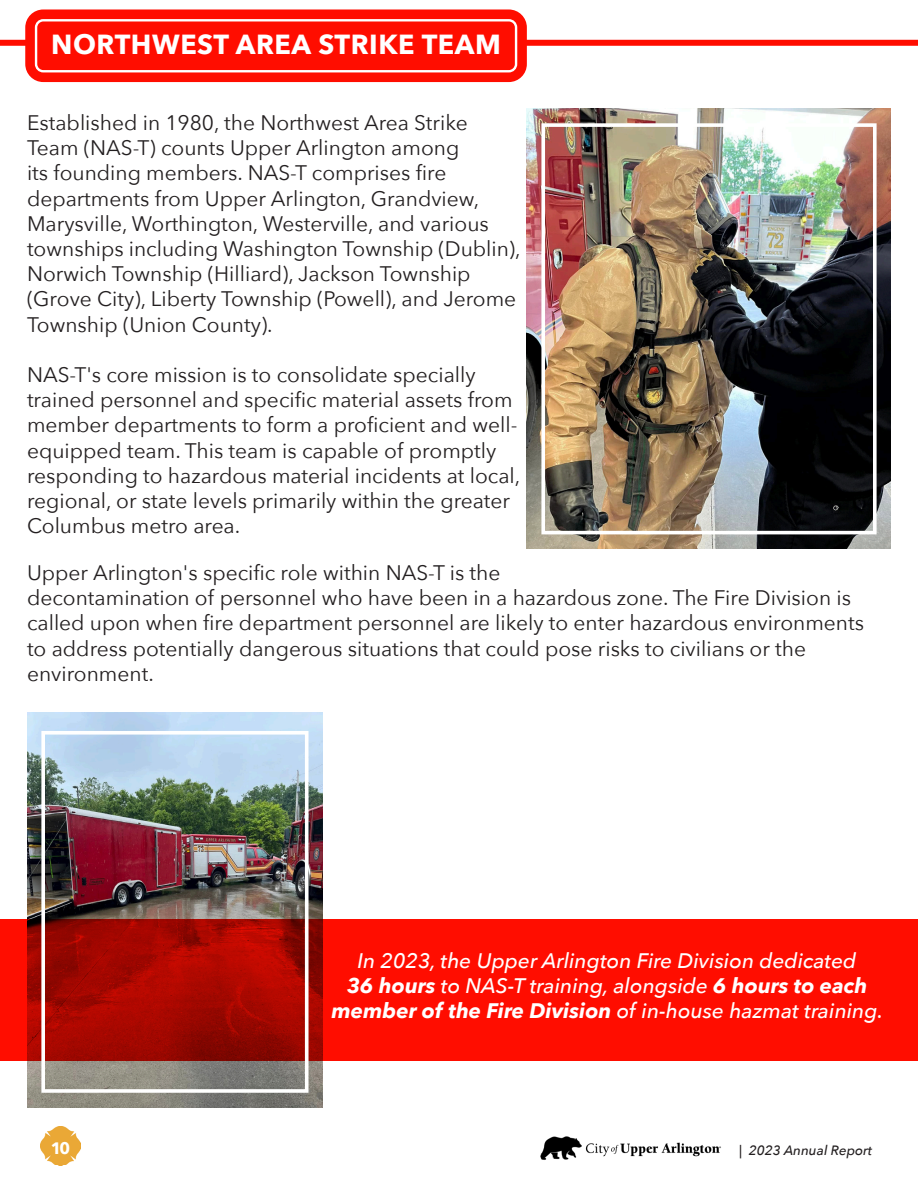
<style>
.page{position:relative;width:918px;height:1188px;background:#fff}
.page>*{position:absolute;margin:0;border:0;box-sizing:border-box;transform-origin:0 0}
.t1{font:700 27.6px "Avenir Next";letter-spacing:.02em;color:#fff}
.t2{font:21px/25.2px "Avenir Next";color:#231f20}
.t3{font:italic 500 21px/25.2px "Avenir Next";color:#fff;text-align:center}
.t4{font:700 16.5px "Avenir Next";color:#fff}
.t5{font:italic 500 13.5px "Avenir Next";color:#231f20}
.s1{font-weight:700}
.s2{font-style:normal}
</style>
<div class="page">
<div style="left:0;top:40px;width:918px;height:6px;background:#ff0d00"></div>
<img style="left:40px;top:1126px;width:40px;height:40px">
<img style="left:540px;top:1136px;width:181px;height:24px">
<div style="left:25px;top:9px;width:502px;height:73px;background:#ff0d00;border-radius:18px"></div>
<div style="left:35px;top:19px;width:482px;height:53px;border:2px solid #fff;border-radius:7px"></div>
<img style="left:527px;top:108px;width:364px;height:441px">
<div style="left:541px;top:123px;width:336px;height:411px;border:4px solid #fff"></div>
<img style="left:27px;top:713px;width:296px;height:394px">
<svg style="left:0;top:919px;width:918px;height:142px;background:#e10b00"></svg>
<div style="left:41px;top:731px;width:268px;height:362px;border:4px solid #fff"></div>
<p class="t1" style="left:51px;top:21px;width:451px">NORTHWEST AREA STRIKE TEAM</p>
<p class="t2" style="left:27px;top:109px;width:495px">Established in 1980, the Northwest Area Strike Team (NAS-T) counts Upper Arlington among<br>its founding members. NAS-T comprises fire departments from Upper Arlington, Grandview, Marysville, Worthington, Westerville, and various townships including Washington Township (Dublin), Norwich Township (Hilliard), Jackson Township (Grove City), Liberty Township (Powell), and Jerome Township (Union County).</p>
<p class="t2" style="left:27px;top:361px;width:495px">NAS-T's core mission is to consolidate specially trained personnel and specific material assets from member departments to form a proficient and well&shy;equipped team. This team is capable of promptly responding to hazardous material incidents at local, regional, or state levels primarily within the greater Columbus metro area.</p>
<p class="t2" style="left:27px;top:559px;width:839px">Upper Arlington's specific role within NAS-T is the<br>decontamination of personnel who have been in a hazardous zone. The Fire Division is called upon when fire department personnel are likely to enter hazardous environments to address potentially dangerous situations that could pose risks to civilians or the environment.</p>
<p class="t3" style="left:331px;top:947px;width:553px">In 2023, the Upper Arlington Fire Division dedicated<br><span class="s1">36 hours</span> to NAS-T training, alongside <span class="s1">6 hours to each member of the Fire Division</span> of in-house hazmat training.</p>
<p class="t4" style="left:51px;top:1134px;width:21px">10</p>
<p class="t5" style="left:739px;top:1139px;width:135px"><span class="s2">|</span> 2023 Annual Report</p>
</div>
